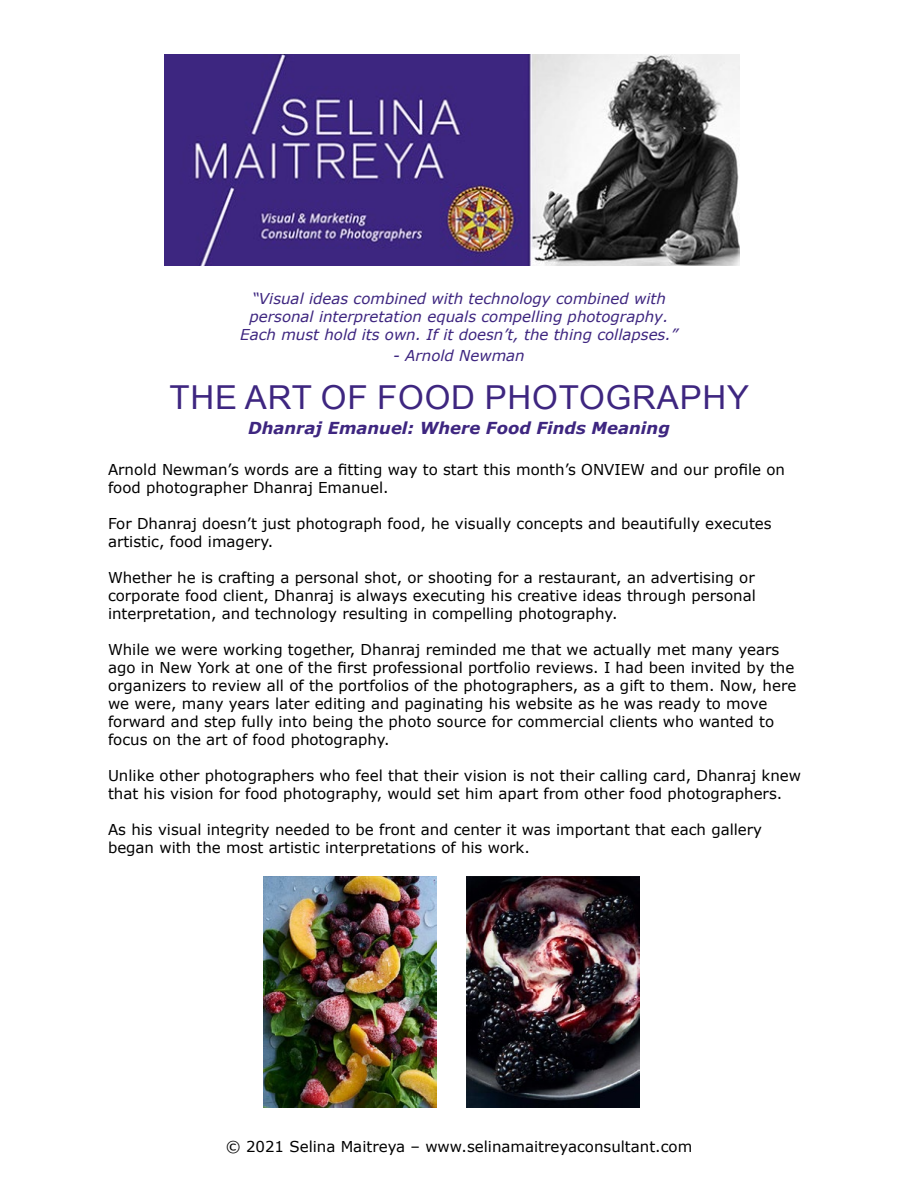
<style>
.page{position:relative;width:918px;height:1188px;background:#fff}
.page>*{position:absolute;margin:0;border:0;box-sizing:border-box;transform-origin:0 0}
.t1{font:33px "Arial";letter-spacing:.025em;color:#3e2680}
.t2{font:italic 700 16.5px "Verdana";color:#3e2680}
.t3{font:15px/18px "Verdana";color:#000}
.t4{font:italic 15px/18px "Verdana";color:#3e2680;text-align:center}
</style>
<div class="page">
<img style="left:164px;top:55px;width:575px;height:210px">
<img style="left:264px;top:877px;width:173px;height:230px">
<img style="left:467px;top:877px;width:173px;height:230px">
<p class="t4" style="left:240px;top:289px;width:439px">“Visual ideas combined with technology combined with personal interpretation equals compelling photography.<br>Each must hold its own. If it doesn’t, the thing collapses.”</p>
<p class="t4" style="left:393px;top:347px;width:133px">- Arnold Newman</p>
<h1 class="t1" style="left:169px;top:374px;width:581px">THE ART OF FOOD PHOTOGRAPHY</h1>
<p class="t2" style="left:248px;top:417px;width:423px">Dhanraj Emanuel: Where Food Finds Meaning</p>
<p class="t3" style="left:108px;top:460px;width:679px">Arnold Newman’s words are a fitting way to start this month’s ONVIEW and our profile on food photographer Dhanraj Emanuel.</p>
<p class="t3" style="left:108px;top:514px;width:665px">For Dhanraj doesn’t just photograph food, he visually concepts and beautifully executes artistic, food imagery.</p>
<p class="t3" style="left:108px;top:568px;width:649px;text-align:justify">Whether he is crafting a personal shot, or shooting for a restaurant, an advertising or corporate food client, Dhanraj is always executing his creative ideas through personal interpretation, and technology resulting in compelling photography.</p>
<p class="t3" style="left:108px;top:640px;width:690px">While we were working together, Dhanraj reminded me that we actually met many years ago in New York at one of the first professional portfolio reviews. I had been invited by the organizers to review all of the portfolios of the photographers, as a gift to them. Now, here we were, many years later editing and paginating his website as he was ready to move forward and step fully into being the photo source for commercial clients who wanted to focus on the art of food photography.</p>
<p class="t3" style="left:108px;top:766px;width:695px">Unlike other photographers who feel that their vision is not their calling card, Dhanraj knew that his vision for food photography, would set him apart from other food photographers.</p>
<p class="t3" style="left:108px;top:820px;width:656px">As his visual integrity needed to be front and center it was important that each gallery began with the most artistic interpretations of his work.</p>
<p class="t3" style="left:226px;top:1137px;width:468px">© 2021 Selina Maitreya – www.selinamaitreyaconsultant.com</p>
</div>
